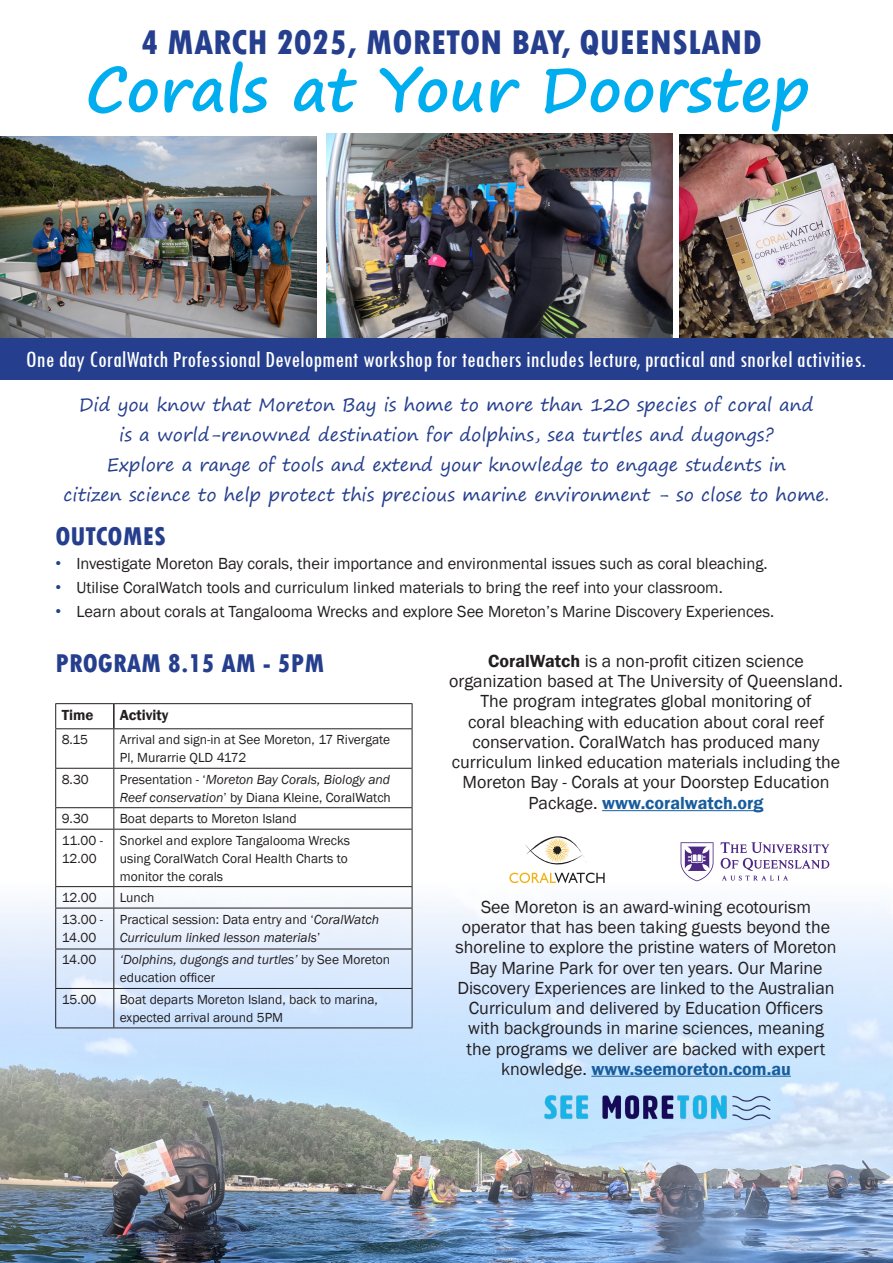
<style>
.page{position:relative;width:893px;height:1263px;background:#fff}
.page>*{position:absolute;margin:0;border:0;box-sizing:border-box;transform-origin:0 0}
.t1{font:700 60px "Segoe Print";color:#00aeef}
.t2{font:800 condensed 36px "Tw Cen";color:#253f8e}
.t3{font:800 condensed 27px "Tw Cen";color:#253f8e}
.t4{font:condensed 24px "Tw Cen";color:#fff}
.t5{font:18px/20.2px "Franklin Gothic";color:#231f20;text-align:center}
.t6{font:18px/30px "Segoe Print";color:#253f8e;text-align:center}
.t7{font:16.5px "Franklin Gothic";color:#231f20}
.t8{font:600 15px "Franklin Gothic";color:#231f20}
.t9{font:13.5px/18px "Franklin Gothic";color:#231f20}
.t10{font:italic 13.5px/18px "Franklin Gothic";color:#231f20}
.s1{font-family:"Tw Cen";color:#253f8e}
.s2{font-style:normal}
.s3{font-weight:600}
.s4{font-weight:600;color:#175d9e}
</style>
<div class="page">
<img style="left:0;top:883px;width:893px;height:380px">
<hr style="left:602px;top:810px;width:161px;height:1px;background:#175d9e">
<hr style="left:591px;top:1076px;width:200px;height:1px;background:#175d9e">
<img style="left:679px;top:135px;width:214px;height:203px">
<img style="left:326px;top:134px;width:346px;height:204px">
<hr style="left:113px;top:704px;width:2px;height:24px;background:#231f20">
<hr style="left:55px;top:729px;width:1px;height:39px;background:#231f20">
<hr style="left:113px;top:729px;width:1px;height:39px;background:#231f20">
<hr style="left:412px;top:729px;width:1px;height:39px;background:#231f20">
<hr style="left:55px;top:768px;width:59px;height:1px;background:#231f20">
<hr style="left:55px;top:769px;width:1px;height:38px;background:#231f20">
<hr style="left:114px;top:768px;width:298px;height:1px;background:#231f20">
<hr style="left:113px;top:769px;width:1px;height:38px;background:#231f20">
<hr style="left:412px;top:769px;width:1px;height:38px;background:#231f20">
<hr style="left:55px;top:807px;width:59px;height:1px;background:#231f20">
<svg style="left:55px;top:808px;width:1px;height:21px"></svg>
<hr style="left:114px;top:807px;width:298px;height:1px;background:#231f20">
<svg style="left:113px;top:808px;width:1px;height:21px"></svg>
<svg style="left:412px;top:808px;width:1px;height:21px"></svg>
<hr style="left:55px;top:829px;width:59px;height:1px;background:#231f20">
<hr style="left:55px;top:829px;width:1px;height:57px;background:#231f20">
<hr style="left:114px;top:829px;width:298px;height:1px;background:#231f20">
<hr style="left:113px;top:829px;width:1px;height:57px;background:#231f20">
<hr style="left:412px;top:829px;width:1px;height:57px;background:#231f20">
<hr style="left:55px;top:886px;width:59px;height:1px;background:#231f20">
<svg style="left:55px;top:887px;width:1px;height:21px"></svg>
<hr style="left:114px;top:886px;width:298px;height:1px;background:#231f20">
<svg style="left:113px;top:887px;width:1px;height:21px"></svg>
<svg style="left:412px;top:887px;width:1px;height:21px"></svg>
<hr style="left:55px;top:908px;width:59px;height:1px;background:#231f20">
<hr style="left:55px;top:908px;width:1px;height:41px;background:#231f20">
<hr style="left:114px;top:908px;width:298px;height:1px;background:#231f20">
<hr style="left:113px;top:908px;width:1px;height:41px;background:#231f20">
<hr style="left:412px;top:908px;width:1px;height:41px;background:#231f20">
<hr style="left:55px;top:949px;width:59px;height:1px;background:#231f20">
<hr style="left:55px;top:949px;width:1px;height:39px;background:#231f20">
<hr style="left:114px;top:949px;width:298px;height:1px;background:#231f20">
<hr style="left:113px;top:949px;width:1px;height:39px;background:#231f20">
<hr style="left:412px;top:949px;width:1px;height:39px;background:#231f20">
<hr style="left:55px;top:988px;width:59px;height:1px;background:#231f20">
<hr style="left:55px;top:989px;width:1px;height:38px;background:#231f20">
<hr style="left:114px;top:988px;width:298px;height:1px;background:#231f20">
<hr style="left:113px;top:989px;width:1px;height:38px;background:#231f20">
<hr style="left:412px;top:989px;width:1px;height:38px;background:#231f20">
<hr style="left:55px;top:1027px;width:59px;height:1px;background:#231f20">
<hr style="left:114px;top:1027px;width:298px;height:1px;background:#231f20">
<hr style="left:55px;top:703px;width:59px;height:1px;background:#231f20">
<svg style="left:55px;top:704px;width:1px;height:24px"></svg>
<hr style="left:114px;top:703px;width:298px;height:1px;background:#231f20">
<svg style="left:412px;top:704px;width:1px;height:24px"></svg>
<hr style="left:55px;top:728px;width:59px;height:1px;background:#231f20">
<hr style="left:114px;top:728px;width:298px;height:1px;background:#231f20">
<img style="left:0;top:136px;width:317px;height:202px">
<div style="left:0;top:338px;width:893px;height:41px;background:#253f8e"></div>
<img style="left:536px;top:1084px;width:242px;height:46px">
<svg style="left:509px;top:836px;width:96px;height:47px"></svg>
<svg style="left:681px;top:842px;width:148px;height:39px"></svg>
<p class="t2" style="left:141px;top:21px;width:622px">4 MARCH 2025, MORETON BAY, QUEENSLAND</p>
<p class="t1" style="left:86px;top:35px;width:726px">Corals at Your Doorstep</p>
<p class="t4" style="left:26px;top:344px;width:841px">One day CoralWatch Professional Development workshop for teachers includes lecture, practical and snorkel activities.</p>
<p class="t6" style="left:64px;top:389px;width:767px">Did you know that Moreton Bay is home to more than 120 species of coral and<br>is a world-renowned destination for dolphins, sea turtles and dugongs?<br>Explore a range of tools and extend your knowledge to engage students in<br>citizen science to help protect this precious marine environment - so close to home.</p>
<p class="t3" style="left:55px;top:520px;width:112px">OUTCOMES</p>
<p class="t7" style="left:55px;top:553px;width:714px"><span class="s1">•</span> Investigate Moreton Bay corals, their importance and environmental issues such as coral bleaching.</p>
<p class="t7" style="left:55px;top:577px;width:669px"><span class="s1">•</span> Utilise CoralWatch tools and curriculum linked materials to bring the reef into your classroom.</p>
<p class="t7" style="left:55px;top:601px;width:720px"><span class="s1">•</span> Learn about corals at Tangalooma Wrecks and explore See Moreton’s Marine Discovery Experiences.</p>
<p class="t3" style="left:55px;top:647px;width:271px">PROGRAM 8.15 AM - 5PM</p>
<p class="t8" style="left:62px;top:706px;width:33px">Time</p>
<p class="t8" style="left:120px;top:706px;width:50px">Activity</p>
<p class="t9" style="left:62px;top:731px;width:28px">8.15</p>
<p class="t9" style="left:120px;top:731px;width:272px">Arrival and sign-in at See Moreton, 17 Rivergate<br>Pl, Murarrie QLD 4172</p>
<p class="t9" style="left:62px;top:770px;width:29px">8.30</p>
<p class="t10" style="left:120px;top:770px;width:273px"><span class="s2">Presentation - ‘</span>Moreton Bay Corals, Biology and<br>Reef conservation<span class="s2">’ by Diana Kleine, CoralWatch</span></p>
<p class="t9" style="left:62px;top:810px;width:29px">9.30</p>
<p class="t9" style="left:120px;top:810px;width:179px">Boat departs to Moreton Island</p>
<p class="t9" style="left:62px;top:831px;width:43px">11.00 -<br>12.00</p>
<p class="t9" style="left:120px;top:831px;width:232px">Snorkel and explore Tangalooma Wrecks using CoralWatch Coral Health Charts to</p>
<p class="t9" style="left:120px;top:867px;width:105px">monitor the corals</p>
<p class="t9" style="left:62px;top:889px;width:37px">12.00</p>
<p class="t9" style="left:120px;top:889px;width:36px">Lunch</p>
<p class="t9" style="left:62px;top:910px;width:43px">13.00 -<br>14.00</p>
<p class="t10" style="left:120px;top:910px;width:261px"><span class="s2">Practical session: Data entry and ‘</span>CoralWatch<br>Curriculum linked lesson materials<span class="s2">’</span></p>
<p class="t9" style="left:62px;top:951px;width:36px">14.00</p>
<p class="t10" style="left:120px;top:951px;width:272px">‘Dolphins, dugongs and turtles’ <span class="s2">by See Moreton</span></p>
<p class="t9" style="left:120px;top:969px;width:97px">education officer</p>
<p class="t9" style="left:62px;top:991px;width:36px">15.00</p>
<p class="t9" style="left:120px;top:991px;width:260px">Boat departs Moreton Island, back to marina, expected arrival around 5PM</p>
<p class="t5" style="left:449px;top:651px;width:395px"><span class="s3">CoralWatch</span> is a non-profit citizen science organization based at The University of Queensland.<br>The program integrates global monitoring of<br>coral bleaching with education about coral reef conservation. CoralWatch has produced many curriculum linked education materials including the Moreton Bay - Corals at your Doorstep Education Package. <span class="s4">www.coralwatch.org</span></p>
<p class="t5" style="left:455px;top:897px;width:383px">See Moreton is an award-wining ecotourism operator that has been taking guests beyond the shoreline to explore the pristine waters of Moreton Bay Marine Park for over ten years. Our Marine Discovery Experiences are linked to the Australian Curriculum and delivered by Education Officers with backgrounds in marine sciences, meaning the programs we deliver are backed with expert knowledge. <span class="s4">www.seemoreton.com.au</span></p>
</div>
